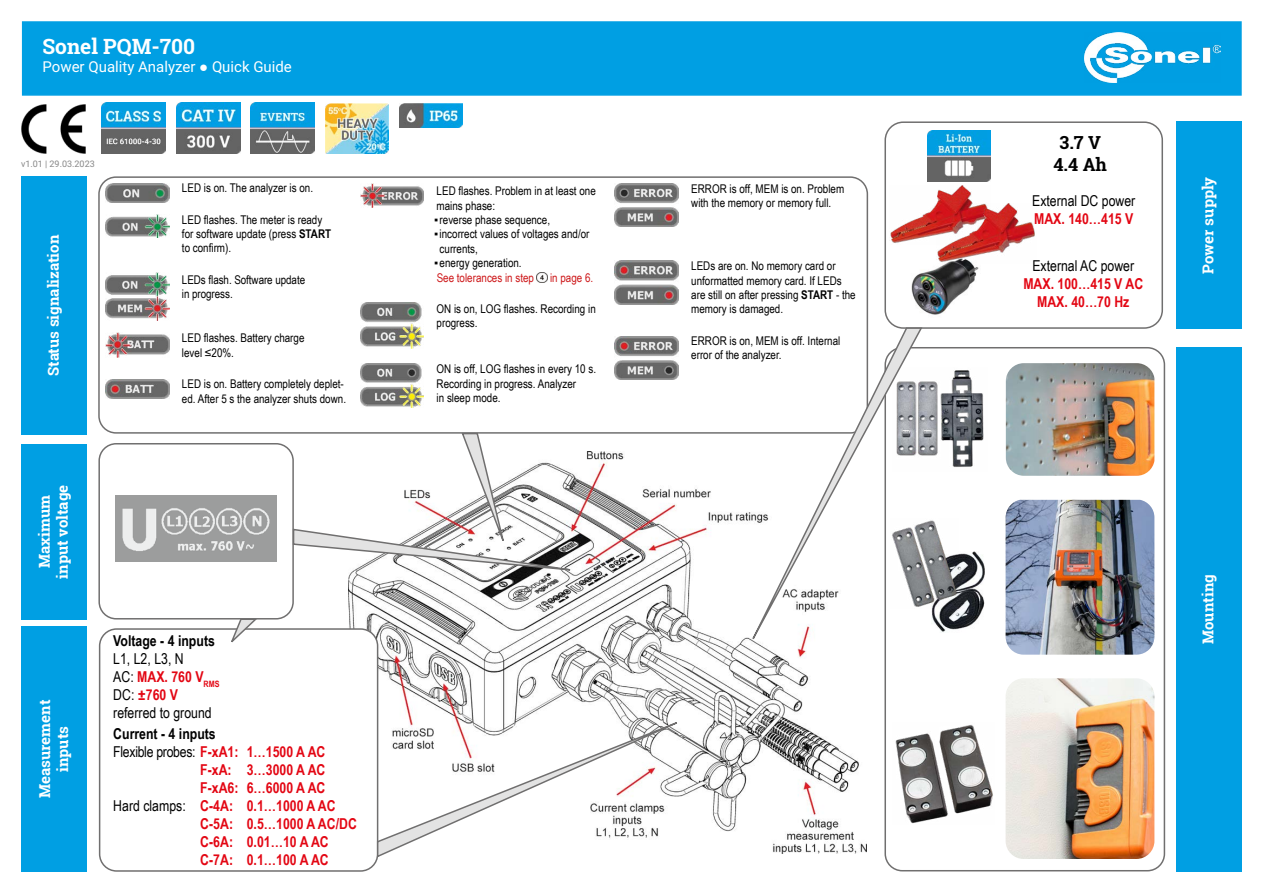
<style>
.page{position:relative;width:1263px;height:893px;background:#fff}
.page>*{position:absolute;margin:0;border:0;box-sizing:border-box;transform-origin:0 0}
.t1{font:700 21px "Roboto Slab";color:#fff}
.t2{font:700 18px "Roboto Slab";color:#000}
.t3{font:700 15px/18px "Arial Narrow";color:#e30613;text-align:center}
.t4{font:15px/18px "Arial Narrow";color:#000}
.t5{font:700 15px/18px "Roboto Slab";color:#fff;text-align:center}
.t6{font:15px "Roboto";color:#fff}
.t7{font:700 15px "Arial Narrow";color:#000}
.t8{font:15px "Arial Narrow";letter-spacing:-.02em;color:#000}
.t9{font:12px/14.4px "Arial Narrow";color:#000}
.t10{font:12px "Arial Narrow";color:#cd1719}
.t11{font:9px "Roboto";color:#878787}
.s1{font-family:"Arial Narrow";font-weight:700}
.s2{font-weight:700}
.s3{font-weight:700;color:#e30613}
.s4{font-family:"Roboto";font-weight:700;color:#e30613}
.s5{font-weight:400;color:#000}
</style>
<div class="page">
<img style="left:1005px;top:500px;width:149px;height:155px">
<img style="left:931px;top:552px;width:54px;height:80px">
<img style="left:923px;top:520px;width:35px;height:89px">
<div style="left:22px;top:21px;width:1220px;height:75px;background:#009fe3;border:2px solid #009fe3"></div>
<img style="left:1084px;top:33px;width:136px;height:50px">
<div style="left:1176px;top:347px;width:66px;height:525px;background:#009fe3"></div>
<img style="left:911px;top:263px;width:68px;height:52px">
<div style="left:1176px;top:121px;width:66px;height:208px;background:#009fe3"></div>
<div style="left:884px;top:347px;width:281px;height:524px;border:2px solid #706f6f;border-radius:17px"></div>
<img style="left:1006px;top:363px;width:148px;height:113px">
<img style="left:1005px;top:678px;width:149px;height:181px">
<img style="left:927px;top:131px;width:64px;height:50px">
<img style="left:923px;top:370px;width:61px;height:97px">
<img style="left:895px;top:725px;width:98px;height:99px">
<div style="left:884px;top:121px;width:279px;height:208px;border:2px solid #706f6f;border-radius:18px"></div>
<img style="left:890px;top:185px;width:95px;height:58px">
<img style="left:936px;top:204px;width:99px;height:59px">
<img style="left:349px;top:488px;width:518px;height:366px">
<div style="left:100px;top:629px;width:278px;height:242px;background:#fff;border-radius:17px"></div>
<div style="left:99px;top:628px;width:279px;height:244px;border:2px solid #706f6f;border-radius:17px"></div>
<img style="left:22px;top:104px;width:63px;height:50px">
<img style="left:176px;top:103px;width:64px;height:50px">
<div style="left:21px;top:176px;width:66px;height:258px;background:#009fe3"></div>
<img style="left:251px;top:103px;width:63px;height:50px">
<img style="left:325px;top:103px;width:64px;height:51px">
<img style="left:102px;top:103px;width:64px;height:50px">
<svg style="left:376px;top:721px;width:303px;height:138px"></svg>
<div style="left:21px;top:627px;width:66px;height:245px;background:#009fe3"></div>
<svg style="left:228px;top:619px;width:31px;height:24px"></svg>
<svg style="left:293px;top:434px;width:334px;height:143px"></svg>
<div style="left:98px;top:443px;width:196px;height:176px;border:2px solid #706f6f;border-radius:17px"></div>
<img style="left:115px;top:496px;width:162px;height:65px">
<div style="left:21px;top:444px;width:66px;height:175px;background:#009fe3"></div>
<img style="left:399px;top:103px;width:63px;height:25px">
<div style="left:98px;top:176px;width:770px;height:258px;border:2px solid #706f6f;border-radius:17px"></div>
<img style="left:105px;top:183px;width:64px;height:20px">
<img style="left:105px;top:214px;width:64px;height:23px">
<img style="left:105px;top:273px;width:64px;height:47px">
<img style="left:105px;top:332px;width:64px;height:25px">
<img style="left:105px;top:379px;width:64px;height:20px">
<img style="left:360px;top:183px;width:64px;height:25px">
<svg style="left:537px;top:272px;width:10px;height:11px"></svg>
<img style="left:360px;top:303px;width:64px;height:45px">
<img style="left:360px;top:363px;width:64px;height:44px">
<img style="left:615px;top:183px;width:63px;height:44px">
<img style="left:615px;top:260px;width:63px;height:44px">
<img style="left:615px;top:336px;width:63px;height:44px">
<svg style="left:716px;top:326px;width:207px;height:384px"></svg>
<h1 class="t1" style="left:43px;top:32px;width:154px">Sonel PQM-700</h1>
<p class="t6" style="left:43px;top:57px;width:251px">Power Quality Analyzer <span class="s1">●</span> Quick Guide</p>
<h2 class="t2" style="left:1059px;top:131px;width:43px">3.7 V</h2>
<p class="t11" style="left:21px;top:157px;width:75px">v1.01 | 29.03.2023</p>
<h2 class="t2" style="left:1053px;top:152px;width:55px">4.4 Ah</h2>
<p class="t5" style="left:44px;top:376px;width:143px;rotate:-90deg">Status signalization</p>
<p class="t5" style="left:35px;top:579px;width:95px;rotate:-90deg">Maximum input voltage</p>
<p class="t5" style="left:35px;top:798px;width:100px;rotate:-90deg">Measurement inputs</p>
<p class="t9" style="left:182px;top:180px;width:133px">LED is on. The analyzer is on.</p>
<p class="t9" style="left:182px;top:212px;width:151px">LED flashes. The meter is ready for software update (press <span class="s2">START </span>to confirm).</p>
<p class="t9" style="left:182px;top:272px;width:125px">LEDs flash. Software update in progress.</p>
<p class="t9" style="left:182px;top:331px;width:124px">LED flashes. Battery charge level ≤20%.</p>
<p class="t9" style="left:182px;top:376px;width:166px">LED is on. Battery completely deplet&shy;ed. After 5 s the analyzer shuts down.</p>
<p class="t7" style="left:113px;top:629px;width:103px">Voltage - 4 inputs</p>
<p class="t4" style="left:113px;top:649px;width:108px">L1, L2, L3, N<br>AC: <span class="s3">MAX. 760 V</span><sub>RMS<br></sub>DC: <span class="s4">±</span><span class="s3">760 V </span>referred to ground</p>
<p class="t7" style="left:113px;top:722px;width:104px">Current - 4 inputs</p>
<p class="t8" style="left:113px;top:741px;width:214px">Flexible probes: <span class="s3">F-xA1: 1…1500 A AC</span></p>
<p class="t3" style="left:200px;top:760px;width:127px">F-xA: 3…3000 A AC</p>
<p class="t3" style="left:200px;top:778px;width:127px">F-xA6: 6…6000 A AC</p>
<p class="t3" style="left:113px;top:796px;width:224px"><span class="s5">Hard clamps:</span> C-4A: 0.1…1000 A AC</p>
<p class="t3" style="left:200px;top:814px;width:158px">C-5A: 0.5…1000 A AC/DC</p>
<p class="t3" style="left:200px;top:832px;width:130px">C-6A: 0.01…10 A AC</p>
<p class="t3" style="left:200px;top:850px;width:130px">C-7A: 0.1…100 A AC</p>
<p class="t9" style="left:437px;top:183px;width:161px">LED flashes. Problem in at least one mains phase:</p>
<p class="t9" style="left:434px;top:212px;width:118px">▪reverse phase sequence,</p>
<p class="t9" style="left:440px;top:227px;width:151px;text-indent:-6px">▪incorrect values of voltages and/or currents,</p>
<p class="t9" style="left:434px;top:255px;width:89px">▪energy generation.</p>
<p class="t10" style="left:437px;top:269px;width:99px">See tolerances in step</p>
<p class="t10" style="left:550px;top:269px;width:45px">in page 6.</p>
<p class="t9" style="left:437px;top:301px;width:161px">ON is on, LOG flashes. Recording in progress.</p>
<p class="t9" style="left:437px;top:361px;width:161px">ON is off, LOG flashes in every 10 s.<br>Recording in progress. Analyzer<br>in sleep mode.</p>
<p class="t9" style="left:691px;top:181px;width:154px">ERROR is off, MEM is on. Problem with the memory or memory full.</p>
<p class="t9" style="left:691px;top:258px;width:166px">LEDs are on. No memory card or unformatted memory card. If LEDs are still on after pressing <span class="s2">START</span> - the memory is damaged.</p>
<p class="t9" style="left:691px;top:333px;width:151px">ERROR is on, MEM is off. Internal error of the analyzer.</p>
<p class="t4" style="left:1032px;top:191px;width:105px">External DC power</p>
<p class="t3" style="left:1034px;top:208px;width:101px">MAX. 140…415 V</p>
<p class="t4" style="left:1032px;top:256px;width:103px">External AC power</p>
<p class="t3" style="left:1023px;top:274px;width:121px">MAX. 100…415 V AC<br>MAX. 40…70 Hz</p>
<p class="t5" style="left:1199px;top:274px;width:98px;rotate:-90deg">Power supply</p>
<p class="t5" style="left:1199px;top:644px;width:71px;rotate:-90deg">Mounting</p>
</div>
